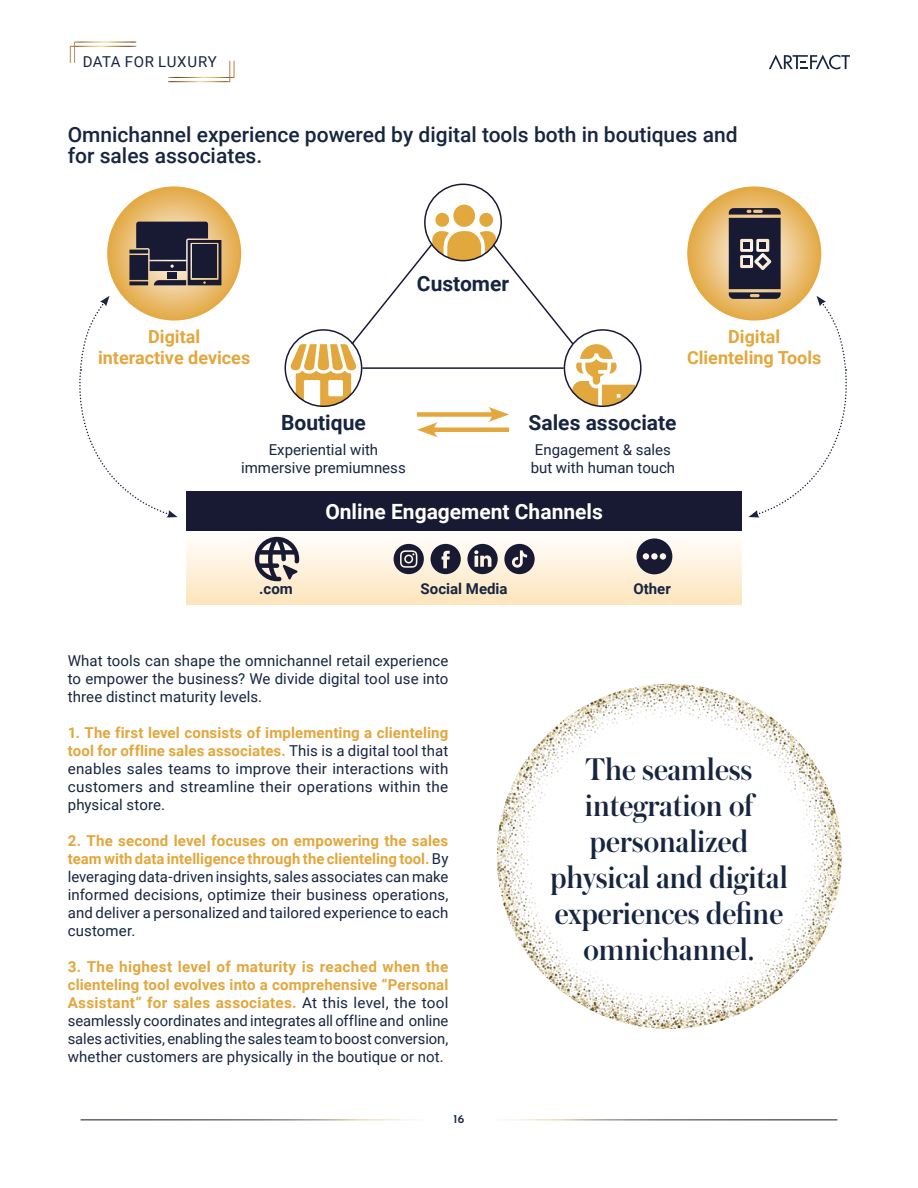
<style>
.page{position:relative;width:918px;height:1188px;background:#fff}
.page>*{position:absolute;margin:0;border:0;box-sizing:border-box;transform-origin:0 0}
.t1{font:500 33px/36px "Austin";color:#172540;text-align:center}
.t2{font:500 21px/21px "Roboto";color:#172540}
.t3{font:700 21px "Roboto";color:#172540}
.t4{font:700 21px "Roboto";color:#fff}
.t5{font:700 18px/21px "Roboto";color:#e2a73d;text-align:center}
.t6{font:15px/18px "Roboto";letter-spacing:.005em;color:#172540;text-align:justify}
.t7{font:700 15px "Roboto";color:#172540}
.t8{font:15px "Roboto";letter-spacing:.04em;color:#172540}
.t9{font:600 12px "Josefin Sans";color:#172540}
.s1{font-weight:700;color:#e2a73d}
</style>
<div class="page">
<svg style="left:769px;top:55px;width:81px;height:14px"></svg>
<svg style="left:70px;top:41px;width:67px;height:22px"></svg>
<svg style="left:168px;top:60px;width:67px;height:22px"></svg>
<img style="left:497px;top:684px;width:345px;height:345px;border-radius:173px">
<div style="left:186px;top:531px;width:556px;height:74px;background:linear-gradient(to bottom,#fff,#fde4bc)"></div>
<div style="left:186px;top:491px;width:556px;height:40px;background:#171a32"></div>
<svg style="left:107px;top:186px;width:134px;height:135px;background:#e6b665"></svg>
<div style="left:453px;top:205px;width:22px;height:22px;background:#e2a73d;border-radius:50%"></div>
<div style="left:479px;top:213px;width:14px;height:14px;background:#e2a73d;border-radius:50%"></div>
<div style="left:435px;top:213px;width:14px;height:14px;background:#e2a73d;border-radius:50%"></div>
<div style="left:424px;top:184px;width:78px;height:77px;border:2px solid #171a32;border-radius:50%"></div>
<svg style="left:687px;top:186px;width:134px;height:135px;background:#e8b969"></svg>
<svg style="left:79px;top:296px;width:99px;height:221px"></svg>
<svg style="left:290px;top:231px;width:345px;height:206px"></svg>
<svg style="left:729px;top:208px;width:119px;height:309px"></svg>
<svg style="left:129px;top:222px;width:92px;height:63px;background:#4c464c"></svg>
<div style="left:192px;top:244px;width:25px;height:34px;background:#171a32"></div>
<svg style="left:255px;top:537px;width:44px;height:44px;background:#8b878b"></svg>
<div style="left:636px;top:538px;width:36px;height:36px;background:#171a32;border-radius:50%"></div>
<svg style="left:651px;top:553px;width:7px;height:7px"></svg>
<div style="left:643px;top:553px;width:6px;height:7px;background:#fff7eb;border-radius:50%"></div>
<div style="left:660px;top:553px;width:6px;height:7px;background:#fff7eb;border-radius:50%"></div>
<svg style="left:504px;top:544px;width:31px;height:30px"></svg>
<svg style="left:431px;top:544px;width:30px;height:30px"></svg>
<svg style="left:467px;top:544px;width:31px;height:30px"></svg>
<svg style="left:394px;top:544px;width:30px;height:30px"></svg>
<p class="t8" style="left:83px;top:51px;width:136px">DATA FOR LUXURY</p>
<h2 class="t2" style="left:68px;top:124px;width:671px">Omnichannel experience powered by digital tools both in boutiques and for sales associates.</h2>
<h2 class="t3" style="left:417px;top:269px;width:94px">Customer</h2>
<p class="t5" style="left:98px;top:326px;width:154px">Digital<br>interactive devices</p>
<p class="t5" style="left:687px;top:326px;width:136px">Digital<br>Clienteling Tools</p>
<h2 class="t3" style="left:281px;top:407px;width:86px">Boutique</h2>
<h2 class="t3" style="left:529px;top:407px;width:150px">Sales associate</h2>
<p class="t6" style="left:241px;top:440px;width:166px;text-align:center">Experiential with immersive premiumness</p>
<p class="t6" style="left:531px;top:440px;width:146px">Engagement &amp; sales but with human touch</p>
<h2 class="t4" style="left:325px;top:496px;width:279px">Online Engagement Channels</h2>
<p class="t7" style="left:259px;top:578px;width:35px">.com</p>
<p class="t7" style="left:421px;top:578px;width:88px">Social Media</p>
<p class="t7" style="left:633px;top:578px;width:39px">Other</p>
<p class="t6" style="left:68px;top:651px;width:382px">What tools can shape the omnichannel retail experience to empower the business? We divide digital tool use into three distinct maturity levels.</p>
<p class="t6" style="left:68px;top:723px;width:382px"><span class="s1">1. The first level consists of implementing a clienteling tool for offline sales associates.</span> This is a digital tool that enables sales teams to improve their interactions with customers and streamline their operations within the physical store.</p>
<p class="t6" style="left:68px;top:831px;width:382px"><span class="s1">2. The second level focuses on empowering the sales team with data intelligence through the clienteling tool.</span> By leveraging data-driven insights, sales associates can make informed decisions, optimize their business operations, and deliver a personalized and tailored experience to each customer.</p>
<p class="t6" style="left:68px;top:957px;width:382px"><span class="s1">3. The highest level of maturity is reached when the clienteling tool evolves into a comprehensive “Personal Assistant” for sales associates.</span> At this level, the tool seamlessly coordinates and integrates all offline and online sales activities, enabling the sales team to boost conversion, whether customers are physically in the boutique or not.</p>
<p class="t9" style="left:454px;top:1109px;width:12px">16</p>
<h1 class="t1" style="left:550px;top:750px;width:239px">The seamless integration of personalized physical and digital experiences define omnichannel.</h1>
</div>
